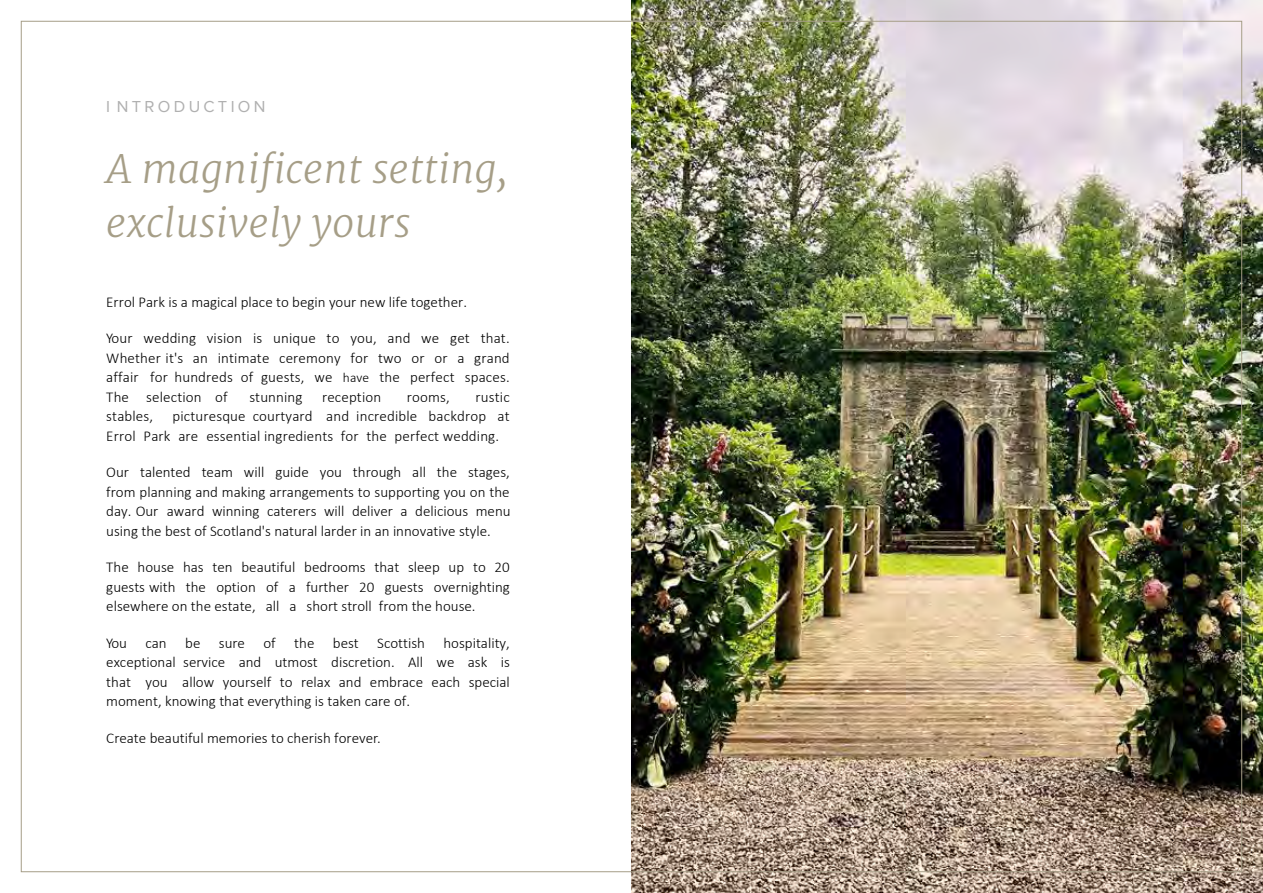
<style>
.page{position:relative;width:1263px;height:893px;background:#fff}
.page>*{position:absolute;margin:0;border:0;box-sizing:border-box;transform-origin:0 0}
.t1{font:italic 300 39px/54px "Merriweather";letter-spacing:.01em;color:#a69e87}
.t2{font:16.5px "Proxima Nova";letter-spacing:.2em;color:#b0b0b0}
.t3{font:300 15px/19.5px "Calibri";color:#000;text-align:justify}
.s1{font-size:13.5px}
</style>
<div class="page">
<img style="left:631px;top:0;width:632px;height:893px">
<p class="t2" style="left:106px;top:99px;width:161px">I NTRODUCTION</p>
<h1 class="t1" style="left:106px;top:142px;width:403px">A magnificent setting, exclusively yours</h1>
<p class="t3" style="left:106px;top:292px;width:362px">Errol Park is a magical place to begin your new life together.</p>
<p class="t3" style="left:106px;top:328px;width:405px">Your wedding vision is unique to you, and we get that.<br>Whether it's an intimate ceremony for two or or a grand affair for hundreds of guests, we <span class="s1">have</span> the perfect spaces.<br>The selection of</p>
<p class="t3" style="left:249px;top:387px;width:55px">stunning</p>
<p class="t3" style="left:322px;top:387px;width:61px">reception</p>
<p class="t3" style="left:407px;top:387px;width:44px">rooms,</p>
<p class="t3" style="left:476px;top:387px;width:36px">rustic</p>
<p class="t3" style="left:106px;top:406px;width:405px;text-indent:66px">picturesque courtyard and incredible backdrop at<br>Errol Park are essential ingredients for the perfect wedding.</p>
<p class="t3" style="left:106px;top:462px;width:406px">Our talented team will guide you through all the stages, from planning and making arrangements to supporting you on the day. Our award winning caterers will deliver a delicious menu using the best of Scotland's natural larder in an innovative style.</p>
<p class="t3" style="left:106px;top:557px;width:405px">The house has ten beautiful bedrooms that sleep up to 20 guests with the option of a further 20 guests overnighting elsewhere on the estate, all a short stroll from the house.</p>
<p class="t3" style="left:106px;top:633px;width:405px">You can be sure of the best Scottish hospitality, exceptional service and utmost discretion. All we ask is that you allow yourself to relax and embrace each special moment, knowing that everything is taken care of.</p>
<p class="t3" style="left:106px;top:728px;width:276px">Create beautiful memories to cherish forever.</p>
<p class="t3" style="left:106px;top:406px;width:48px">stables,</p>
</div>
